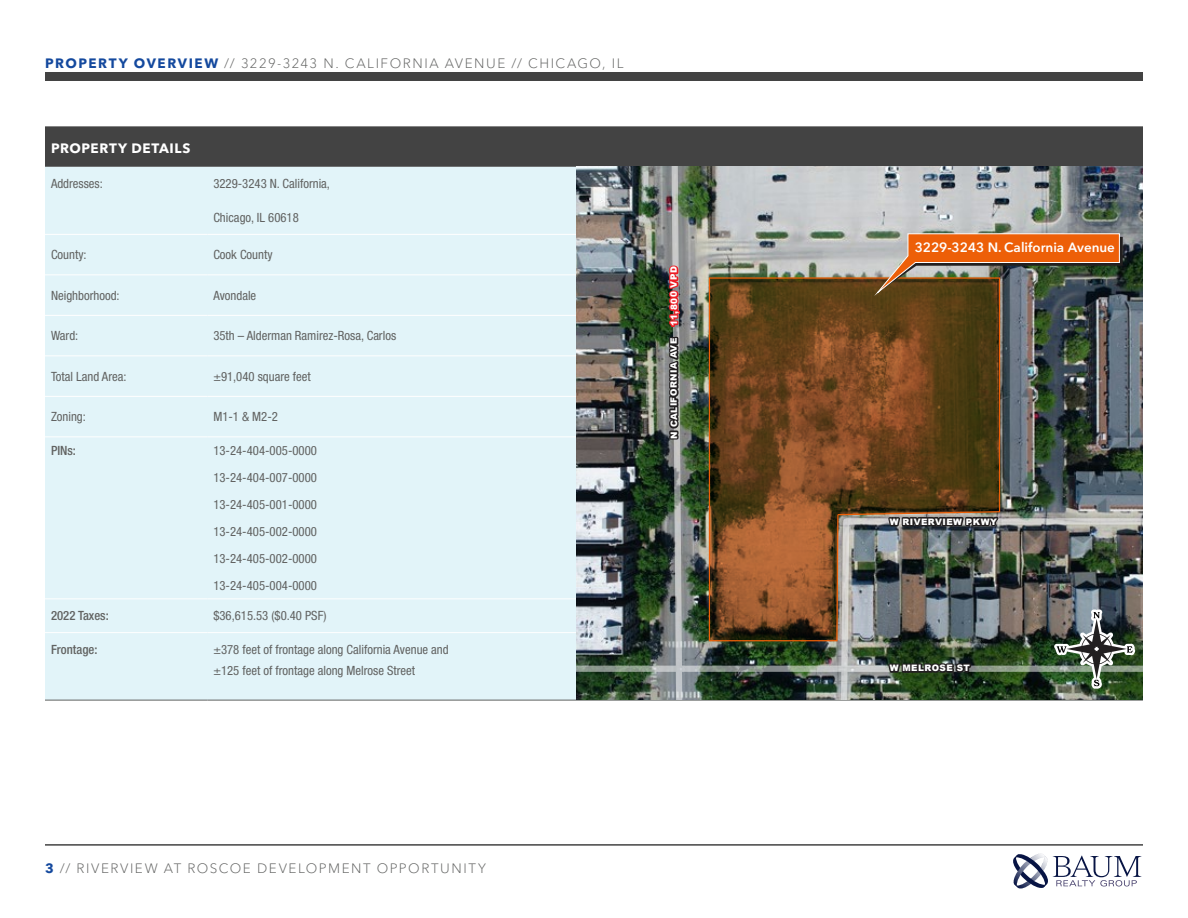
<style>
.page{position:relative;width:1188px;height:918px;background:#fff}
.page>*{position:absolute;margin:0;border:0;box-sizing:border-box;transform-origin:0 0}
.t1{font:300 13.5px "Avenir Next LT Pro";letter-spacing:.115em;color:#616261}
.t2{font:700 13.5px "Avenir Next LT Pro";color:#14499e}
.t3{font:700 13.5px "Avenir Next LT Pro";letter-spacing:.045em;color:#fff}
.t4{font:600 13.35px "Avenir Next LT Pro";color:#fff}
.t5{font:condensed 12.75px/27px "Helvetica Neue LT Std";color:#616261;text-align:justify}
.t6{font:500 condensed 12.75px "Helvetica Neue LT Std";color:#616261}
.t7{font:900 8.85px "Arial";letter-spacing:.05em;color:#fff}
.s1{font-weight:700;color:#14499e}
</style>
<div class="page">
<svg style="left:1013px;top:854px;width:128px;height:35px"></svg>
<div style="left:45px;top:72px;width:1098px;height:9px;background:#434343"></div>
<hr style="left:45px;top:844px;width:1098px;height:2px;background:#434343">
<div style="left:45px;top:126px;width:1098px;height:41px;background:#434343"></div>
<div style="left:45px;top:167px;width:531px;height:533px;background:#e2f4f9"></div>
<hr style="left:45px;top:700px;width:162px;height:1px;background:#616261">
<hr style="left:207px;top:700px;width:369px;height:1px;background:#616261">
<hr style="left:576px;top:700px;width:567px;height:1px;background:#616261">
<hr style="left:45px;top:234px;width:162px;height:1px;background:#fff">
<hr style="left:207px;top:234px;width:369px;height:1px;background:#fff">
<hr style="left:45px;top:274px;width:162px;height:1px;background:#fff">
<hr style="left:207px;top:274px;width:369px;height:1px;background:#fff">
<hr style="left:45px;top:315px;width:162px;height:1px;background:#fff">
<hr style="left:207px;top:315px;width:369px;height:1px;background:#fff">
<hr style="left:45px;top:355px;width:162px;height:1px;background:#fff">
<hr style="left:207px;top:355px;width:369px;height:1px;background:#fff">
<hr style="left:45px;top:396px;width:162px;height:1px;background:#fff">
<hr style="left:207px;top:396px;width:369px;height:1px;background:#fff">
<hr style="left:45px;top:436px;width:162px;height:1px;background:#fff">
<hr style="left:207px;top:436px;width:369px;height:1px;background:#fff">
<hr style="left:45px;top:598px;width:162px;height:1px;background:#fff">
<hr style="left:207px;top:598px;width:369px;height:1px;background:#fff">
<hr style="left:45px;top:632px;width:162px;height:1px;background:#fff">
<hr style="left:207px;top:632px;width:369px;height:1px;background:#fff">
<img style="left:576px;top:167px;width:567px;height:533px">
<svg style="left:709px;top:277px;width:291px;height:364px;background:#6f451e"></svg>
<svg style="left:576px;top:666px;width:260px;height:6px"></svg>
<img style="left:836px;top:515px;width:307px;height:185px">
<svg style="left:886px;top:643px;width:87px;height:39px;background:#2d4029"></svg>
<img style="left:886px;top:510px;width:116px;height:25px">
<img style="left:877px;top:234px;width:246px;height:59px">
<img style="left:662px;top:167px;width:25px;height:533px">
<img style="left:1054px;top:610px;width:81px;height:79px">
<p class="t2" style="left:45px;top:51px;width:22px">PROPERT</p>
<p class="t2" style="left:119px;top:51px;width:39px">Y OVERVIE</p>
<p class="t1" style="left:204px;top:52px;width:421px"><span class="s1">W</span> // 3229-3243 N. CALIFORNIA AVENUE // CHICAGO, IL</p>
<p class="t3" style="left:51px;top:137px;width:141px">PROPERTY DETAILS</p>
<p class="t5" style="left:51px;top:170px;width:53px">Addresses:</p>
<p class="t5" style="left:213px;top:170px;width:118px">3229-3243 N. California,</p>
<p class="t5" style="left:213px;top:204px;width:87px">Chicago, IL 60618</p>
<p class="t5" style="left:51px;top:241px;width:37px">County:</p>
<p class="t5" style="left:213px;top:241px;width:61px">Cook County</p>
<p class="t5" style="left:51px;top:282px;width:70px">Neighborhood:</p>
<p class="t5" style="left:213px;top:282px;width:44px">Avondale</p>
<p class="t5" style="left:51px;top:322px;width:29px">Ward:</p>
<p class="t5" style="left:213px;top:322px;width:184px">35th – Alderman Ramirez-Rosa, Carlos</p>
<p class="t5" style="left:51px;top:363px;width:77px">Total Land Area:</p>
<p class="t5" style="left:213px;top:363px;width:99px">±91,040 square feet</p>
<p class="t5" style="left:51px;top:403px;width:36px">Zoning:</p>
<p class="t5" style="left:213px;top:403px;width:66px">M1-1 &amp; M2-2</p>
<p class="t6" style="left:51px;top:443px;width:27px">PINs:</p>
<p class="t5" style="left:213px;top:437px;width:105px">13-24-404-005-0000<br>13-24-404-007-0000<br>13-24-405-001-0000<br>13-24-405-002-0000<br>13-24-405-002-0000<br>13-24-405-004-0000</p>
<p class="t6" style="left:51px;top:608px;width:59px">2022 Taxes:</p>
<p class="t5" style="left:213px;top:602px;width:115px">$36,615.53 ($0.40 PSF)</p>
<p class="t6" style="left:51px;top:642px;width:48px">Frontage:</p>
<p class="t5" style="left:213px;top:639px;width:237px;line-height:21.5px">±378 feet of frontage along California Avenue and ±125 feet of frontage along Melrose Street</p>
<p class="t7" style="left:667px;top:326px;width:61px;rotate:-90deg">11,800 VPD</p>
<p class="t7" style="left:667px;top:439px;width:102px;rotate:-90deg">N CALIFORNIA AVE</p>
<p class="t1" style="left:45px;top:857px;width:442px"><span class="s1">3</span> // RIVERVIEW AT ROSCOE DEVELOPMENT OPPORTUNITY</p>
<p class="t4" style="left:915px;top:236px;width:202px">3229-3243 N. California Avenue</p>
<p class="t7" style="left:890px;top:515px;width:109px">W RIVERVIEW PKWY</p>
<p class="t7" style="left:890px;top:662px;width:82px">W MELROSE ST</p>
</div>
